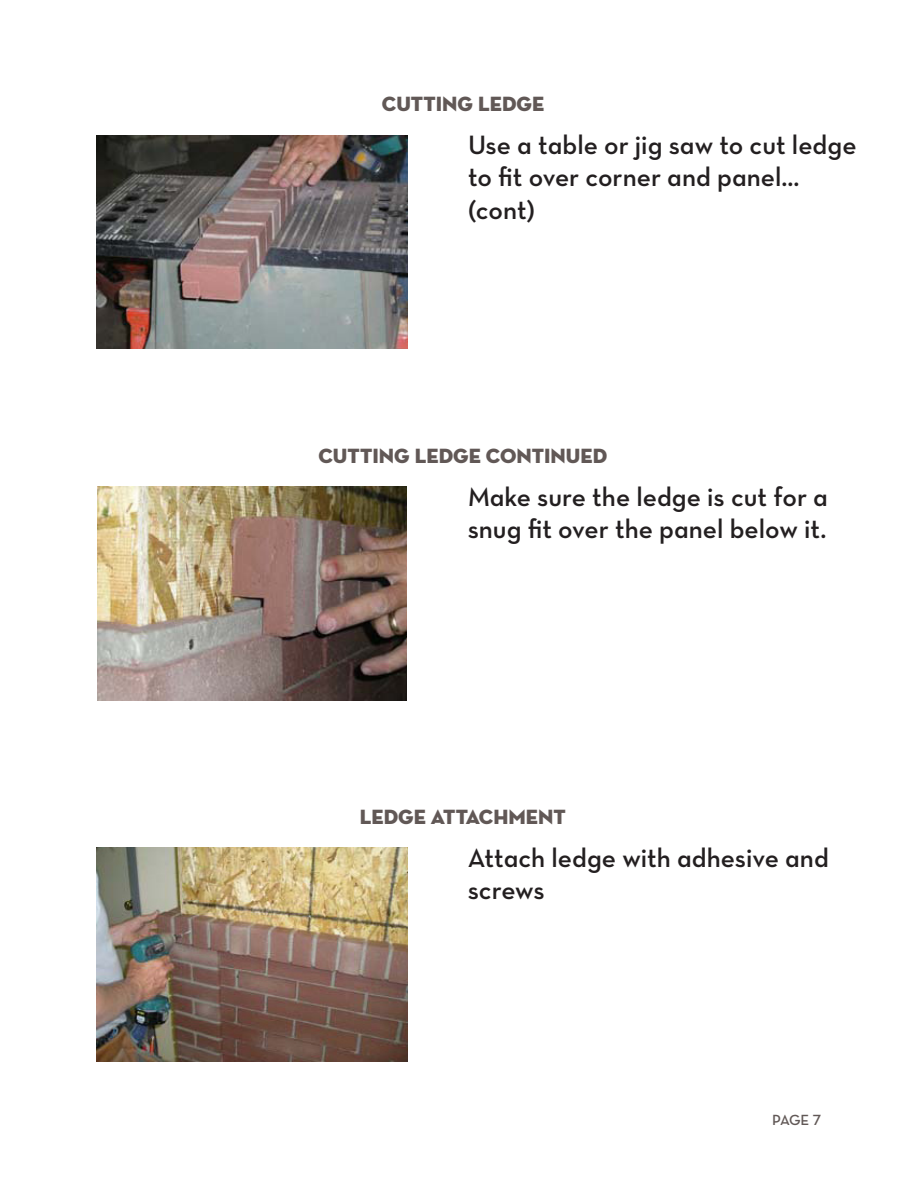
<style>
.page{position:relative;width:918px;height:1188px;background:#fff}
.page>*{position:absolute;margin:0;border:0;box-sizing:border-box;transform-origin:0 0}
.t1{font:27px/32.4px "Neutra Text Demi Alt";color:#231f20}
.t2{font:21px "Neutra Disp Titling";color:#615856}
.t3{font:15px "Neutra Text Demi Alt";color:#615856}
</style>
<div class="page">
<img style="left:96px;top:848px;width:311px;height:214px">
<img style="left:98px;top:487px;width:309px;height:214px">
<img style="left:96px;top:136px;width:312px;height:213px">
<p class="t2" style="left:382px;top:91px;width:164px">CUTTING LEDGE</p>
<p class="t1" style="left:468px;top:128px;width:390px">Use a table or jig saw to cut ledge to fit over corner and panel... (cont)</p>
<p class="t2" style="left:318px;top:443px;width:290px">CUTTING LEDGE CONTINUED</p>
<p class="t1" style="left:468px;top:480px;width:362px">Make sure the ledge is cut for a snug fit over the panel below it.</p>
<p class="t2" style="left:360px;top:804px;width:207px">LEDGE ATTACHMENT</p>
<p class="t1" style="left:468px;top:841px;width:363px">Attach ledge with adhesive and screws</p>
<p class="t3" style="left:772px;top:1111px;width:51px">PAGE 7</p>
</div>
